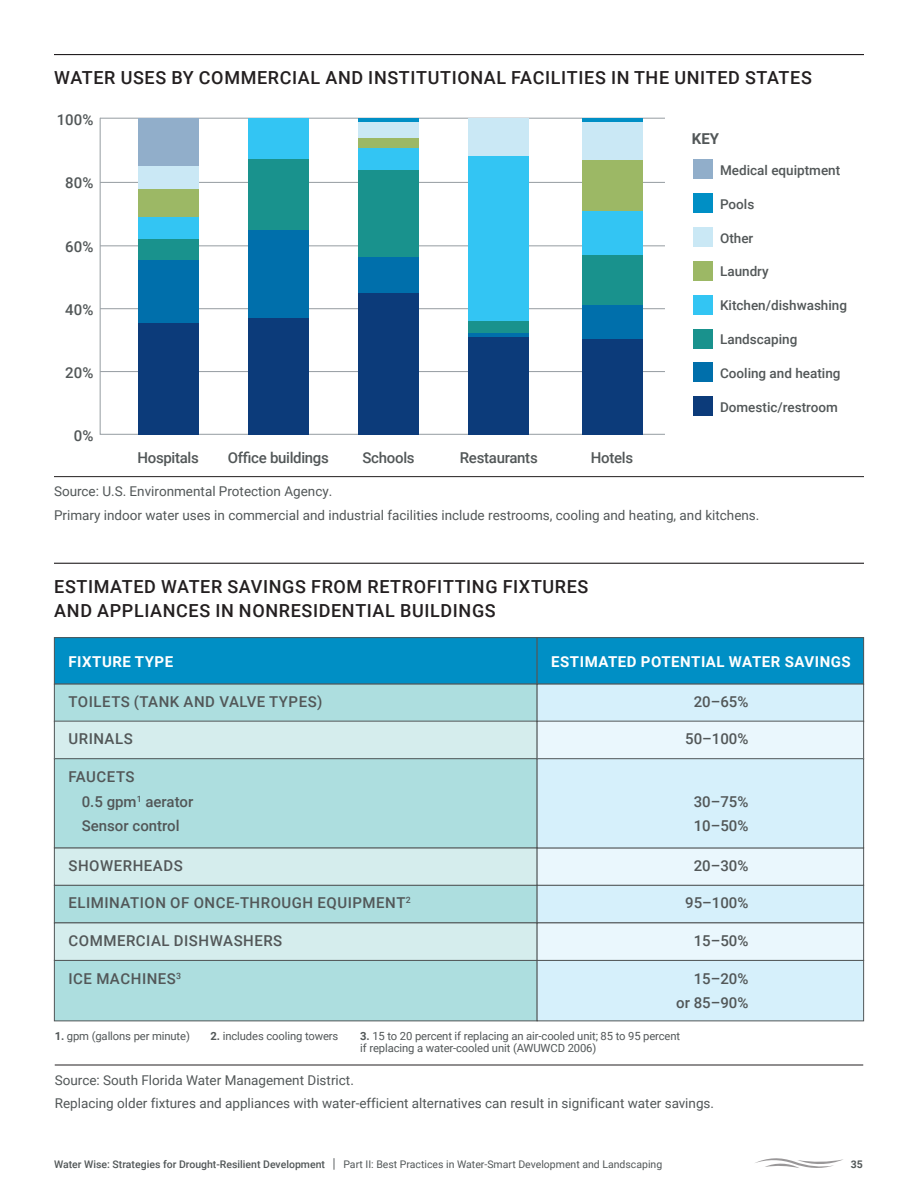
<style>
.page{position:relative;width:918px;height:1188px;background:#fff}
.page>*{position:absolute;margin:0;border:0;box-sizing:border-box;transform-origin:0 0}
.t1{font:500 18px/24px "Roboto";letter-spacing:.035em;color:#231f20}
.t2{font:500 15px "Roboto";letter-spacing:.015em;color:#525758}
.t3{font:500 15px "Roboto";letter-spacing:.035em;color:#525758}
.t4{font:500 15px "Roboto";letter-spacing:-.02em;color:#525758}
.t5{font:700 15px "Roboto";letter-spacing:.035em;color:#fff}
.t6{font:700 15px "Roboto";color:#525758}
.t7{font:13.5px "Roboto";color:#525758}
.t8{font:500 13.5px "Roboto";color:#525758}
.t9{font:11.25px/12px "Roboto";letter-spacing:-.01em;color:#525758}
.t10{font:10.5px "Roboto";color:#525758}
.t11{font:700 10.5px "Roboto";color:#525758}
.s1{font-weight:700}
.s2{font-weight:500}
.s3{font-weight:500;font-size:13.65px}
</style>
<div class="page">
<hr style="left:54px;top:54px;width:810px;height:1px;background:#231f20">
<hr style="left:54px;top:476px;width:810px;height:1px;background:#231f20">
<hr style="left:54px;top:563px;width:810px;height:1px;background:#231f20">
<hr style="left:55px;top:1065px;width:808px;height:1px;background:#231f20">
<div style="left:54px;top:638px;width:483px;height:46px;background:#008fc5"></div>
<div style="left:54px;top:637px;width:484px;height:47px;border:1px solid #525758"></div>
<div style="left:54px;top:684px;width:483px;height:38px;background:#addedf"></div>
<div style="left:54px;top:684px;width:484px;height:38px;border:1px solid #525758"></div>
<div style="left:54px;top:721px;width:483px;height:38px;background:#d5eded"></div>
<div style="left:54px;top:721px;width:484px;height:38px;border:1px solid #525758"></div>
<div style="left:54px;top:848px;width:483px;height:37px;background:#d5eded"></div>
<div style="left:54px;top:885px;width:483px;height:38px;background:#addedf"></div>
<div style="left:54px;top:885px;width:484px;height:38px;border:1px solid #525758"></div>
<div style="left:54px;top:923px;width:483px;height:37px;background:#d5eded"></div>
<div style="left:54px;top:960px;width:483px;height:61px;background:#addedf"></div>
<div style="left:54px;top:960px;width:484px;height:61px;border:1px solid #525758"></div>
<div style="left:54px;top:759px;width:483px;height:89px;background:#addedf"></div>
<div style="left:54px;top:758px;width:484px;height:90px;border:1px solid #525758"></div>
<div style="left:537px;top:638px;width:327px;height:46px;background:#008fc5"></div>
<div style="left:537px;top:637px;width:327px;height:47px;border:1px solid #525758"></div>
<div style="left:537px;top:684px;width:327px;height:38px;background:#d6f0fb"></div>
<div style="left:537px;top:721px;width:327px;height:38px;background:#eaf7fd"></div>
<div style="left:537px;top:721px;width:327px;height:38px;border:1px solid #525758"></div>
<div style="left:537px;top:848px;width:327px;height:37px;background:#eaf7fd"></div>
<div style="left:537px;top:885px;width:327px;height:38px;background:#d6f0fb"></div>
<div style="left:537px;top:885px;width:327px;height:38px;border:1px solid #525758"></div>
<div style="left:537px;top:923px;width:327px;height:37px;background:#eaf7fd"></div>
<div style="left:537px;top:960px;width:327px;height:61px;background:#d6f0fb"></div>
<div style="left:537px;top:960px;width:327px;height:61px;border:1px solid #525758"></div>
<div style="left:537px;top:759px;width:327px;height:89px;background:#d6f0fb"></div>
<div style="left:537px;top:758px;width:327px;height:90px;border:1px solid #525758"></div>
<svg style="left:99px;top:117px;width:566px;height:318px"></svg>
<div style="left:248px;top:317px;width:61px;height:118px;background:#0c3b7a"></div>
<div style="left:248px;top:230px;width:61px;height:87px;background:#006fab"></div>
<div style="left:248px;top:159px;width:61px;height:71px;background:#19928d"></div>
<div style="left:248px;top:119px;width:61px;height:40px;background:#33c5f3"></div>
<div style="left:358px;top:292px;width:61px;height:143px;background:#0c3b7a"></div>
<div style="left:358px;top:257px;width:61px;height:35px;background:#006fab"></div>
<div style="left:358px;top:169px;width:61px;height:88px;background:#19928d"></div>
<div style="left:358px;top:147px;width:61px;height:22px;background:#33c5f3"></div>
<div style="left:358px;top:138px;width:61px;height:9px;background:#9cb865"></div>
<div style="left:358px;top:122px;width:61px;height:16px;background:#cae8f5"></div>
<hr style="left:358px;top:119px;width:61px;height:3px;background:#008fc5">
<div style="left:582px;top:339px;width:60px;height:96px;background:#0c3b7a"></div>
<div style="left:582px;top:305px;width:60px;height:34px;background:#006fab"></div>
<div style="left:582px;top:254px;width:60px;height:51px;background:#19928d"></div>
<div style="left:582px;top:211px;width:60px;height:43px;background:#33c5f3"></div>
<div style="left:582px;top:159px;width:60px;height:52px;background:#9cb865"></div>
<div style="left:582px;top:122px;width:60px;height:37px;background:#cae8f5"></div>
<hr style="left:582px;top:119px;width:60px;height:3px;background:#008fc5">
<div style="left:468px;top:336px;width:61px;height:99px;background:#0c3b7a"></div>
<hr style="left:468px;top:333px;width:61px;height:3px;background:#006fab">
<div style="left:468px;top:320px;width:61px;height:13px;background:#19928d"></div>
<div style="left:468px;top:156px;width:61px;height:164px;background:#33c5f3"></div>
<div style="left:468px;top:119px;width:61px;height:37px;background:#cae8f5"></div>
<div style="left:138px;top:323px;width:61px;height:112px;background:#0c3b7a"></div>
<div style="left:138px;top:260px;width:61px;height:63px;background:#006fab"></div>
<div style="left:138px;top:239px;width:61px;height:21px;background:#19928d"></div>
<div style="left:138px;top:217px;width:61px;height:22px;background:#33c5f3"></div>
<div style="left:138px;top:188px;width:61px;height:29px;background:#9cb865"></div>
<div style="left:138px;top:166px;width:61px;height:22px;background:#cae8f5"></div>
<div style="left:138px;top:118px;width:61px;height:48px;background:#91aeca"></div>
<div style="left:693px;top:160px;width:19px;height:19px;background:#91aeca"></div>
<div style="left:693px;top:194px;width:19px;height:19px;background:#008fc5"></div>
<div style="left:693px;top:227px;width:19px;height:20px;background:#cae8f5"></div>
<div style="left:693px;top:261px;width:19px;height:20px;background:#9cb865"></div>
<div style="left:693px;top:295px;width:19px;height:19px;background:#33c5f3"></div>
<div style="left:693px;top:329px;width:19px;height:19px;background:#19928d"></div>
<div style="left:693px;top:363px;width:19px;height:19px;background:#006fab"></div>
<div style="left:693px;top:397px;width:19px;height:19px;background:#0c3b7a"></div>
<svg style="left:755px;top:1158px;width:88px;height:10px"></svg>
<p class="t1" style="left:54px;top:65px;width:759px">WATER USES BY COMMERCIAL AND INSTITUTIONAL FACILITIES IN THE UNITED STATES</p>
<p class="t2" style="left:57px;top:109px;width:38px">100%</p>
<p class="t2" style="left:65px;top:173px;width:30px">80%</p>
<p class="t2" style="left:65px;top:236px;width:30px">60%</p>
<p class="t2" style="left:65px;top:299px;width:30px">40%</p>
<p class="t2" style="left:65px;top:362px;width:30px">20%</p>
<p class="t2" style="left:74px;top:425px;width:21px">0%</p>
<p class="t4" style="left:137px;top:447px;width:63px">Hospitals</p>
<p class="t4" style="left:228px;top:447px;width:103px">Office buildings</p>
<p class="t4" style="left:363px;top:447px;width:54px">Schools</p>
<p class="t4" style="left:460px;top:447px;width:79px">Restaurants</p>
<p class="t2" style="left:591px;top:447px;width:44px">Hotels</p>
<p class="t6" style="left:692px;top:128px;width:29px">KEY</p>
<p class="t8" style="left:720px;top:161px;width:122px">Medical equiptment</p>
<p class="t8" style="left:720px;top:194px;width:36px">Pools</p>
<p class="t8" style="left:720px;top:228px;width:35px">Other</p>
<p class="t8" style="left:720px;top:262px;width:50px">Laundry</p>
<p class="t8" style="left:720px;top:296px;width:129px">Kitchen/dishwashing</p>
<p class="t8" style="left:720px;top:330px;width:79px">Landscaping</p>
<p class="t8" style="left:720px;top:364px;width:122px">Cooling and heating</p>
<p class="t8" style="left:720px;top:397px;width:119px">Domestic/restroom</p>
<p class="t7" style="left:54px;top:482px;width:280px">Source: U.S. Environmental Protection Agency.</p>
<p class="t7" style="left:54px;top:505px;width:707px">Primary indoor water uses in commercial and industrial facilities include restrooms, cooling and heating, and kitchens.</p>
<p class="t1" style="left:54px;top:574px;width:536px">ESTIMATED WATER SAVINGS FROM RETROFITTING FIXTURES<br>AND APPLIANCES IN NONRESIDENTIAL BUILDINGS</p>
<p class="t5" style="left:69px;top:651px;width:106px">FIXTURE TYPE</p>
<p class="t3" style="left:69px;top:691px;width:255px">TOILETS (TANK AND VALVE TYPES)</p>
<p class="t3" style="left:69px;top:728px;width:66px">URINALS</p>
<p class="t2" style="left:69px;top:766px;width:68px">FAUCETS</p>
<p class="t2" style="left:82px;top:791px;width:113px">0.5 gpm<sup>1</sup> aerator</p>
<p class="t2" style="left:82px;top:815px;width:99px">Sensor control</p>
<p class="t3" style="left:69px;top:855px;width:116px">SHOWERHEADS</p>
<p class="t3" style="left:69px;top:893px;width:344px">ELIMINATION OF ONCE-THROUGH EQUIPMENT<sup>2</sup></p>
<p class="t3" style="left:69px;top:930px;width:215px">COMMERCIAL DISHWASHERS</p>
<p class="t3" style="left:69px;top:968px;width:114px">ICE MACHINES<sup>3</sup></p>
<p class="t5" style="left:551px;top:651px;width:301px">ESTIMATED POTENTIAL WATER SAVINGS</p>
<p class="t2" style="left:694px;top:691px;width:56px">20–65%</p>
<p class="t2" style="left:685px;top:728px;width:65px">50–100%</p>
<p class="t2" style="left:694px;top:791px;width:56px">30–75%</p>
<p class="t2" style="left:694px;top:815px;width:56px">10–50%</p>
<p class="t2" style="left:694px;top:855px;width:56px">20–30%</p>
<p class="t2" style="left:685px;top:893px;width:65px">95–100%</p>
<p class="t2" style="left:694px;top:930px;width:56px">15–50%</p>
<p class="t2" style="left:694px;top:968px;width:56px">15–20%</p>
<p class="t2" style="left:676px;top:992px;width:74px">or 85–90%</p>
<p class="t9" style="left:55px;top:1030px;width:137px"><span class="s1">1.</span> gpm (gallons per minute)</p>
<p class="t9" style="left:211px;top:1030px;width:129px"><span class="s1">2.</span> includes cooling towers</p>
<p class="t9" style="left:360px;top:1030px;width:321px"><span class="s1">3.</span> 15 to 20 percent if replacing an air-cooled unit; 85 to 95 percent if replacing a water-cooled unit (AWUWCD 2006)</p>
<p class="t7" style="left:55px;top:1071px;width:301px">Source: South Florida Water Management District.</p>
<p class="t7" style="left:55px;top:1094px;width:661px">Replacing older fixtures and appliances with water-efficient alternatives can result in significant water savings.</p>
<p class="t10" style="left:54px;top:1156px;width:610px"><span class="s2">Water Wise: Strategies for Drought-Resilient Development</span> <span class="s3">|</span> Part II: Best Practices in Water-Smart Development and Landscaping</p>
<p class="t11" style="left:851px;top:1156px;width:14px">35</p>
</div>
